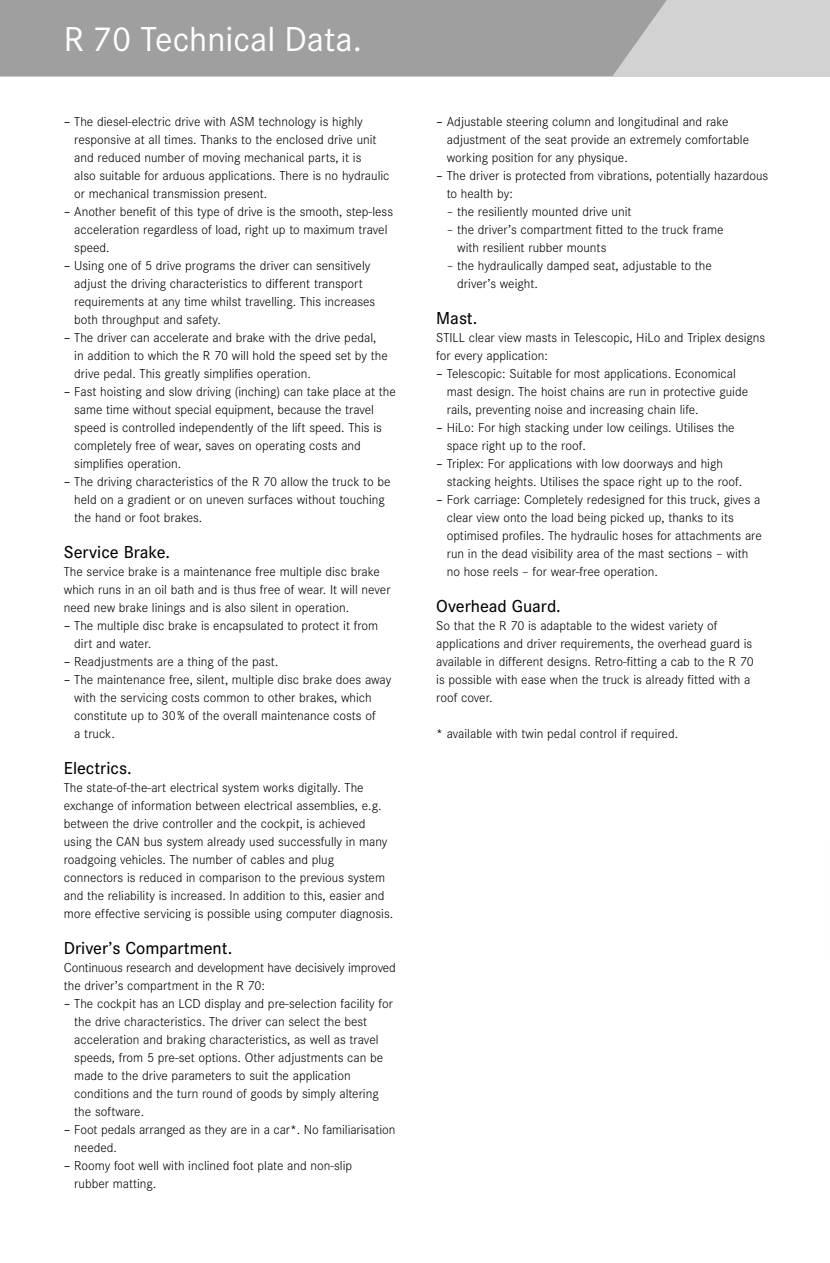
<style>
.page{position:relative;width:830px;height:1263px;background:#fff}
.page>*{position:absolute;margin:0;border:0;box-sizing:border-box;transform-origin:0 0}
.t1{font:36px "Corporate S";color:#fff}
.t2{font:500 18px "Corporate S";color:#000}
.t3{font:300 13.5px/18px "Corporate S";color:#000}
.s1{font-weight:500}
</style>
<div class="page">
<div style="left:612px;top:0;width:217px;height:77px;background:#d2d2d2"></div>
<div style="left:0;top:0;width:667px;height:77px;background:#9f9f9f"></div>
<h1 class="t1" style="left:64px;top:19px;width:299px">R 70 Technical Data.</h1>
<p class="t3" style="left:74px;top:113px;width:316px;text-indent:-10px"><span class="s1">–</span> The diesel-electric drive with ASM technology is highly responsive at all times. Thanks to the enclosed drive unit and reduced number of moving mechanical parts, it is<br>also suitable for arduous applications. There is no hydraulic or mechanical transmission present.</p>
<p class="t3" style="left:74px;top:203px;width:320px;text-indent:-10px"><span class="s1">–</span> Another benefit of this type of drive is the smooth, step-less acceleration regardless of load, right up to maximum travel speed.</p>
<p class="t3" style="left:74px;top:257px;width:302px;text-indent:-10px"><span class="s1">–</span> Using one of 5 drive programs the driver can sensitively adjust the driving characteristics to different transport requirements at any time whilst travelling. This increases both throughput and safety.</p>
<p class="t3" style="left:74px;top:329px;width:315px;text-indent:-10px"><span class="s1">–</span> The driver can accelerate and brake with the drive pedal, in addition to which the R 70 will hold the speed set by the drive pedal. This greatly simplifies operation.</p>
<p class="t3" style="left:74px;top:383px;width:323px;text-indent:-10px"><span class="s1">–</span> Fast hoisting and slow driving (inching) can take place at the same time without special equipment, because the travel speed is controlled independently of the lift speed. This is completely free of wear, saves on operating costs and simplifies operation.</p>
<p class="t3" style="left:74px;top:473px;width:317px;text-indent:-10px"><span class="s1">–</span> The driving characteristics of the R 70 allow the truck to be held on a gradient or on uneven surfaces without touching the hand or foot brakes.</p>
<h2 class="t2" style="left:64px;top:542px;width:108px">Service Brake.</h2>
<p class="t3" style="left:64px;top:563px;width:328px">The service brake is a maintenance free multiple disc brake which runs in an oil bath and is thus free of wear. It will never need new brake linings and is also silent in operation.</p>
<p class="t3" style="left:74px;top:617px;width:305px;text-indent:-10px"><span class="s1">–</span> The multiple disc brake is encapsulated to protect it from dirt and water.</p>
<p class="t3" style="left:64px;top:653px;width:216px"><span class="s1">–</span> Readjustments are a thing of the past.</p>
<p class="t3" style="left:74px;top:671px;width:318px;text-indent:-10px"><span class="s1">–</span> The maintenance free, silent, multiple disc brake does away with the servicing costs common to other brakes, which constitute up to 30 % of the overall maintenance costs of<br>a truck.</p>
<h2 class="t2" style="left:64px;top:758px;width:69px">Electrics.</h2>
<p class="t3" style="left:64px;top:779px;width:331px">The state-of-the-art electrical system works digitally. The exchange of information between electrical assemblies, e.g. between the drive controller and the cockpit, is achieved using the CAN bus system already used successfully in many roadgoing vehicles. The number of cables and plug connectors is reduced in comparison to the previous system and the reliability is increased. In addition to this, easier and more effective servicing is possible using computer diagnosis.</p>
<h2 class="t2" style="left:64px;top:938px;width:170px">Driver’s Compartment.</h2>
<p class="t3" style="left:64px;top:959px;width:333px">Continuous research and development have decisively improved the driver’s compartment in the R 70:</p>
<p class="t3" style="left:74px;top:995px;width:320px;text-indent:-10px"><span class="s1">–</span> The cockpit has an LCD display and pre-selection facility for the drive characteristics. The driver can select the best acceleration and braking characteristics, as well as travel speeds, from 5 pre-set options. Other adjustments can be made to the drive parameters to suit the application conditions and the turn round of goods by simply altering the software.</p>
<p class="t3" style="left:74px;top:1121px;width:322px;text-indent:-10px"><span class="s1">–</span> Foot pedals arranged as they are in a car*. No familiarisation needed.</p>
<p class="t3" style="left:74px;top:1157px;width:279px;text-indent:-10px"><span class="s1">–</span> Roomy foot well with inclined foot plate and non-slip rubber matting.</p>
<p class="t3" style="left:446px;top:113px;width:304px;text-indent:-10px"><span class="s1">–</span> Adjustable steering column and longitudinal and rake adjustment of the seat provide an extremely comfortable working position for any physique.</p>
<p class="t3" style="left:446px;top:167px;width:323px;text-indent:-10px"><span class="s1">–</span> The driver is protected from vibrations, potentially hazardous to health by:</p>
<p class="t3" style="left:446px;top:203px;width:186px">– the resiliently mounted drive unit</p>
<p class="t3" style="left:457px;top:221px;width:267px;text-indent:-10px">– the driver’s compartment fitted to the truck frame with resilient rubber mounts</p>
<p class="t3" style="left:457px;top:257px;width:256px;text-indent:-10px">– the hydraulically damped seat, adjustable to the driver’s weight.</p>
<h2 class="t2" style="left:436px;top:308px;width:43px">Mast.</h2>
<p class="t3" style="left:436px;top:329px;width:330px">STILL clear view masts in Telescopic, HiLo and Triplex designs for every application:</p>
<p class="t3" style="left:446px;top:365px;width:303px;text-indent:-10px"><span class="s1">–</span> Telescopic: Suitable for most applications. Economical mast design. The hoist chains are run in protective guide rails, preventing noise and increasing chain life.</p>
<p class="t3" style="left:446px;top:419px;width:289px;text-indent:-10px"><span class="s1">–</span> HiLo: For high stacking under low ceilings. Utilises the space right up to the roof.</p>
<p class="t3" style="left:446px;top:455px;width:297px;text-indent:-10px"><span class="s1">–</span> Triplex: For applications with low doorways and high stacking heights. Utilises the space right up to the roof.</p>
<p class="t3" style="left:446px;top:491px;width:316px;text-indent:-10px"><span class="s1">–</span> Fork carriage: Completely redesigned for this truck, gives a clear view onto the load being picked up, thanks to its optimised profiles. The hydraulic hoses for attachments are run in the dead visibility area of the mast sections – with no hose reels – for wear-free operation.</p>
<h2 class="t2" style="left:436px;top:596px;width:126px">Overhead Guard.</h2>
<p class="t3" style="left:436px;top:617px;width:319px">So that the R 70 is adaptable to the widest variety of applications and driver requirements, the overhead guard is available in different designs. Retro-fitting a cab to the R 70 is possible with ease when the truck is already fitted with a roof cover.</p>
<p class="t3" style="left:436px;top:725px;width:243px">* available with twin pedal control if required.</p>
</div>
